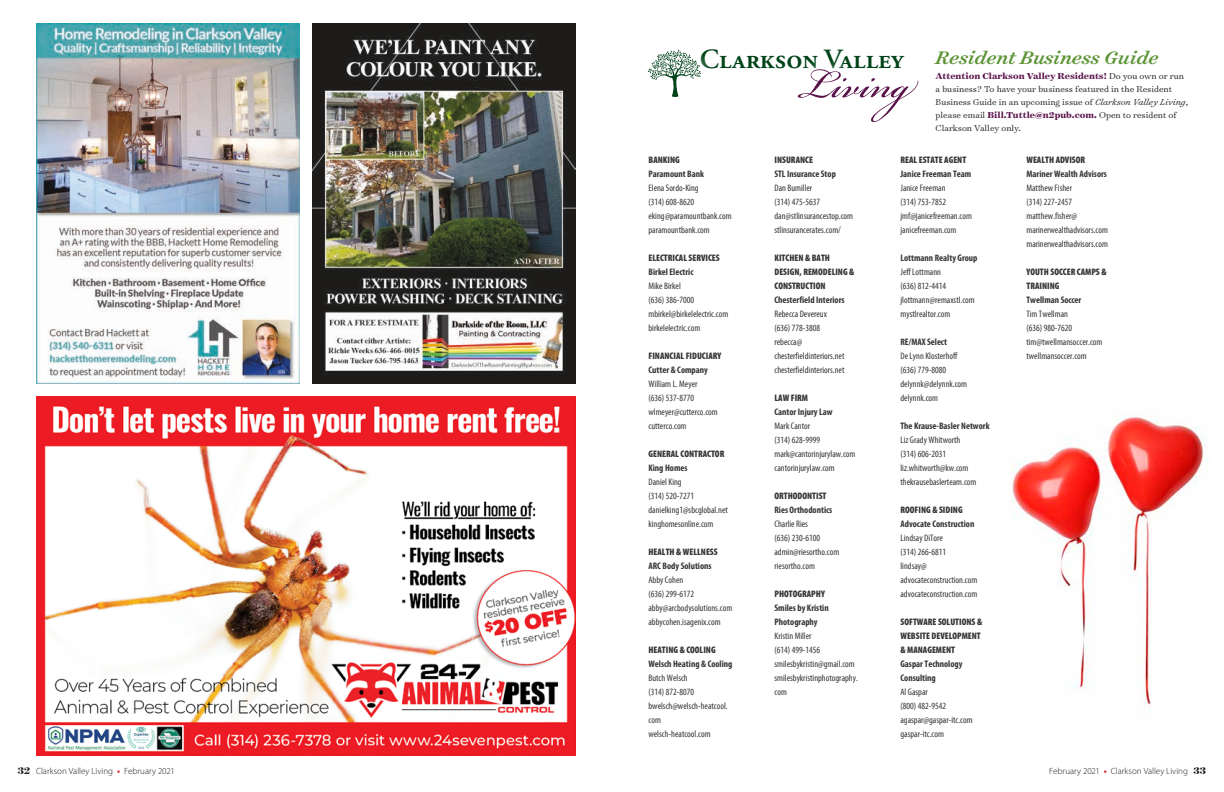
<style>
.page{position:relative;width:1224px;height:792px;background:#fff}
.page>*{position:absolute;margin:0;border:0;box-sizing:border-box;transform-origin:0 0}
.t1{font:61.8px "Bickham Script Pro";color:#59114a}
.t2{font:italic 500 20.6px "Surveyor Text";letter-spacing:-.005em;color:#5c9435}
.t3{font:300 9.8px/13px "Surveyor Text";color:#1c1b1a}
.t4{font:condensed 9.5px/14px "Myriad Pro";color:#343434}
.t5{font:700 condensed 9.5px/14px "Myriad Pro";color:#343434}
.t6{font:900 condensed 9.5px/14px "Myriad Pro";color:#343434}
.t7{font:300 9px "Myriad Pro";color:#1c1b1a}
.s1{font-family:"Adobe Garamond Pro";font-weight:600;font-style:normal;font-size:27.8px;color:#004318}
.s2{font-weight:700;color:#59114a}
.s3{font-style:italic}
.s4{font-family:"Surveyor Display";font-weight:700;font-size:11px}
.s5{font-weight:700;color:#da2228}
</style>
<div class="page">
<img style="left:36px;top:396px;width:540px;height:360px">
<img style="left:36px;top:24px;width:264px;height:360px">
<img style="left:312px;top:24px;width:264px;height:360px">
<img style="left:1140px;top:415px;width:68px;height:299px">
<svg style="left:648px;top:50px;width:53px;height:47px"></svg>
<h2 class="t2" style="left:700px;top:44px;width:460px"><span class="s1">Clarkson Valley</span> Resident Business Guide</h2>
<h1 class="t1" style="left:795px;top:40px;width:119px">Living</h1>
<p class="t3" style="left:936px;top:69px;width:254px"><span class="s2">Attention Clarkson Valley Residents!</span> Do you own or run a business? To have your business featured in the Resident Business Guide in an upcoming issue of <span class="s3">Clarkson Valley Living</span>, please email <span class="s2">Bill.Tuttle@n2pub.com.</span> Open to resident of Clarkson Valley only.</p>
<p class="t6" style="left:648px;top:152px;width:33px">BANKING</p>
<p class="t5" style="left:648px;top:166px;width:57px">Paramount Bank</p>
<p class="t4" style="left:648px;top:180px;width:85px">Elena Sordo-King<br>(314) 608-8620 eking@paramountbank.com paramountbank.com</p>
<p class="t6" style="left:648px;top:250px;width:73px">ELECTRICAL SERVICES</p>
<p class="t5" style="left:648px;top:264px;width:46px">Birkel Electric</p>
<p class="t4" style="left:648px;top:278px;width:81px">Mike Birkel<br>(636) 386-7000 mbirkel@birkelelectric.com birkelelectric.com</p>
<p class="t6" style="left:648px;top:348px;width:74px">FINANCIAL FIDUCIARY</p>
<p class="t5" style="left:648px;top:362px;width:61px">Cutter &amp; Company</p>
<p class="t4" style="left:648px;top:376px;width:71px">William L. Meyer<br>(636) 537-8770 wlmeyer@cutterco.com cutterco.com</p>
<p class="t6" style="left:648px;top:446px;width:77px">GENERAL CONTRACTOR</p>
<p class="t5" style="left:648px;top:460px;width:41px">King Homes</p>
<p class="t4" style="left:648px;top:474px;width:81px">Daniel King<br>(314) 520-7271 danielking1@sbcglobal.net kinghomesonline.com</p>
<p class="t6" style="left:648px;top:544px;width:71px">HEALTH &amp; WELLNESS</p>
<p class="t5" style="left:648px;top:558px;width:65px">ARC Body Solutions</p>
<p class="t4" style="left:648px;top:572px;width:85px">Abby Cohen<br>(636) 299-6172 abby@arcbodysolutions.com abbycohen.isagenix.com</p>
<p class="t6" style="left:648px;top:642px;width:69px">HEATING &amp; COOLING</p>
<p class="t5" style="left:648px;top:656px;width:85px">Welsch Heating &amp; Cooling</p>
<p class="t4" style="left:648px;top:670px;width:81px">Butch Welsch<br>(314) 872-8070 bwelsch@welsch-heatcool. com<br>welsch-heatcool.com</p>
<p class="t6" style="left:774px;top:152px;width:40px">INSURANCE</p>
<p class="t5" style="left:774px;top:166px;width:63px">STL Insurance Stop</p>
<p class="t4" style="left:774px;top:180px;width:80px">Dan Bumiller<br>(314) 475-5637 dan@stlinsurancestop.com stlinsurancerates.com/</p>
<p class="t6" style="left:774px;top:250px;width:81px">KITCHEN &amp; BATH<br>DESIGN, REMODELING &amp;<br>CONSTRUCTION</p>
<p class="t5" style="left:774px;top:292px;width:72px">Chesterfield Interiors</p>
<p class="t4" style="left:774px;top:306px;width:71px">Rebecca Devereux (636) 778-3808 rebecca@ chesterfieldinteriors.net chesterfieldinteriors.net</p>
<p class="t6" style="left:774px;top:390px;width:35px">LAW FIRM</p>
<p class="t5" style="left:774px;top:404px;width:60px">Cantor Injury Law</p>
<p class="t4" style="left:774px;top:418px;width:82px">Mark Cantor<br>(314) 628-9999 mark@cantorinjurylaw.com cantorinjurylaw.com</p>
<p class="t6" style="left:774px;top:488px;width:54px">ORTHODONTIST</p>
<p class="t5" style="left:774px;top:502px;width:59px">Ries Orthodontics</p>
<p class="t4" style="left:774px;top:516px;width:66px">Charlie Ries<br>(636) 230-6100 admin@riesortho.com riesortho.com</p>
<p class="t6" style="left:774px;top:586px;width:52px">PHOTOGRAPHY</p>
<p class="t5" style="left:774px;top:600px;width:56px">Smiles by Kristin<br>Photography</p>
<p class="t4" style="left:774px;top:628px;width:85px">Kristin Miller<br>(614) 499-1456 smilesbykristin@gmail.com smilesbykristinphotography. com</p>
<p class="t6" style="left:900px;top:152px;width:67px">REAL ESTATE AGENT</p>
<p class="t5" style="left:900px;top:166px;width:72px">Janice Freeman Team</p>
<p class="t4" style="left:900px;top:180px;width:73px">Janice Freeman<br>(314) 753-7852 jmf@janicefreeman.com janicefreeman.com</p>
<p class="t5" style="left:900px;top:250px;width:78px">Lottmann Realty Group</p>
<p class="t4" style="left:900px;top:264px;width:76px">Jeff Lottmann<br>(636) 812-4414 jlottmann@remaxstl.com mystlrealtor.com</p>
<p class="t5" style="left:900px;top:334px;width:48px">RE/MAX Select</p>
<p class="t4" style="left:900px;top:348px;width:68px">De Lynn Klosterhoff (636) 779-8080 delynnk@delynnk.com delynnk.com</p>
<p class="t5" style="left:900px;top:418px;width:91px">The Krause-Basler Network</p>
<p class="t4" style="left:900px;top:433px;width:77px">Liz Grady Whitworth (314) 606-2031 liz.whitworth@kw.com thekrausebaslerteam.com</p>
<p class="t6" style="left:900px;top:502px;width:64px">ROOFING &amp; SIDING</p>
<p class="t5" style="left:900px;top:516px;width:75px">Advocate Construction</p>
<p class="t4" style="left:900px;top:531px;width:78px">Lindsay DiTore<br>(314) 266-6811<br>lindsay@ advocateconstruction.com advocateconstruction.com</p>
<p class="t6" style="left:900px;top:614px;width:83px">SOFTWARE SOLUTIONS &amp;<br>WEBSITE DEVELOPMENT &amp; MANAGEMENT</p>
<p class="t5" style="left:900px;top:656px;width:63px">Gaspar Technology<br>Consulting</p>
<p class="t4" style="left:900px;top:685px;width:74px">Al Gaspar<br>(800) 482-9542 agaspar@gaspar-itc.com gaspar-itc.com</p>
<p class="t6" style="left:1026px;top:152px;width:60px">WEALTH ADVISOR</p>
<p class="t5" style="left:1026px;top:166px;width:82px">Mariner Wealth Advisors</p>
<p class="t4" style="left:1026px;top:181px;width:83px">Matthew Fisher<br>(314) 227-2457 matthew.fisher@ marinerwealthadvisors.com marinerwealthadvisors.com</p>
<p class="t6" style="left:1026px;top:264px;width:82px">YOUTH SOCCER CAMPS &amp;<br>TRAINING</p>
<p class="t5" style="left:1026px;top:292px;width:56px">Twellman Soccer</p>
<p class="t4" style="left:1026px;top:307px;width:77px">Tim Twellman<br>(636) 980-7620 tim@twellmansoccer.com twellmansoccer.com</p>
<p class="t7" style="left:18px;top:765px;width:158px"><span class="s4">32</span> Clarkson Valley Living <span class="s5">•</span> February 2021</p>
<p class="t7" style="left:1049px;top:765px;width:158px">February 2021 <span class="s5">•</span> Clarkson Valley Living <span class="s4">33</span></p>
</div>
